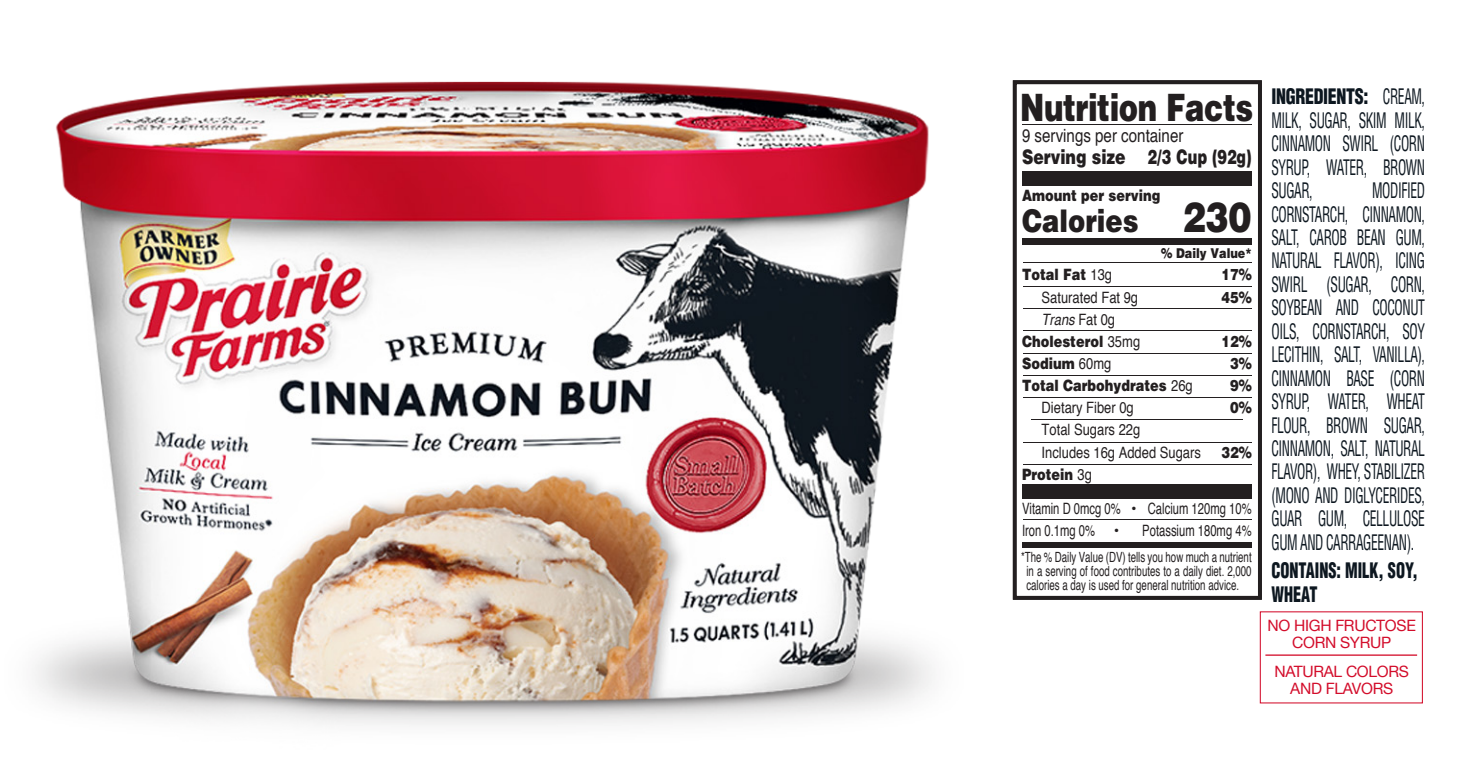
<style>
.page{position:relative;width:1462px;height:776px;background:#fff}
.page>*{position:absolute;margin:0;border:0;box-sizing:border-box;transform-origin:0 0}
.t1{font:900 37.8px "Helvetica";letter-spacing:-.015em;color:#231f20;scale:.77 1}
.t2{font:900 31.2px "Helvetica";color:#231f20;scale:.83 1}
.t3{font:condensed 20.8px/23.4px "Helvetica LT Std";letter-spacing:-.03em;color:#0d1720;text-align:justify;scale:.65 1}
.t4{font:900 condensed 20.8px/23.4px "Helvetica LT Std";color:#0d1720;scale:.78 1}
.t5{font:900 20px "Helvetica";color:#231f20;scale:.78 1}
.t6{font:18.2px "Helvetica";color:#231f20;scale:.83 1}
.t7{font:900 15.6px/22.2px "Helvetica";color:#231f20;text-align:center;scale:.83 1}
.t8{font:15.6px/22.2px "Helvetica";color:#231f20;scale:.83 1}
.t9{font:15.6px/22.2px "Helvetica";color:#231f20;scale:.72 1}
.t10{font:15.6px/17px "Helvetica Neue";letter-spacing:-.02em;color:#d30d2b;text-align:center}
.t11{font:14px/13.6px "Helvetica";color:#231f20;text-align:center;scale:.69 1}
.t12{font:900 13.6px "Helvetica";color:#231f20;scale:.83 1}
.s1{font-size:41.6px}
.s2{font-weight:400}
.s3{font-weight:400;font-style:italic}
.s4{font-weight:900}
</style>
<div class="page">
<img style="left:33px;top:81px;width:901px;height:644px">
<div style="left:1013px;top:80px;width:249px;height:520px;border:4px solid #231f20"></div>
<div style="left:1022px;top:171px;width:230px;height:14px;background:#231f20"></div>
<div style="left:1022px;top:238px;width:230px;height:6px;background:#231f20"></div>
<hr style="left:1023px;top:442px;width:229px;height:1px;background:#231f20">
<hr style="left:1023px;top:519px;width:229px;height:1px;background:#231f20">
<hr style="left:1023px;top:263px;width:229px;height:1px;background:#231f20">
<hr style="left:1023px;top:286px;width:229px;height:1px;background:#231f20">
<hr style="left:1023px;top:464px;width:229px;height:1px;background:#231f20">
<hr style="left:1023px;top:308px;width:229px;height:1px;background:#231f20">
<hr style="left:1023px;top:331px;width:229px;height:1px;background:#231f20">
<hr style="left:1023px;top:353px;width:229px;height:1px;background:#231f20">
<hr style="left:1023px;top:375px;width:229px;height:1px;background:#231f20">
<hr style="left:1023px;top:397px;width:229px;height:1px;background:#231f20">
<hr style="left:1032px;top:420px;width:211px;height:1px;background:#231f20">
<div style="left:1022px;top:485px;width:230px;height:14px;background:#231f20"></div>
<div style="left:1022px;top:542px;width:230px;height:6px;background:#231f20"></div>
<hr style="left:1022px;top:124px;width:230px;height:1px;background:#231f20">
<hr style="left:1265px;top:654px;width:152px;height:2px;background:#d30d2b">
<div style="left:1260px;top:611px;width:163px;height:92px;border:1px solid #d30d2b"></div>
<h1 class="t1" style="left:1020px;top:82px;width:304px">Nutrition Facts</h1>
<p class="t6" style="left:1022px;top:122px;width:196px">9 servings per container</p>
<p class="t5" style="left:1022px;top:144px;width:296px">Serving size 2/3 Cup (92g)</p>
<p class="t7" style="left:1022px;top:184px;width:168px">Amount per serving</p>
<h2 class="t2" style="left:1022px;top:200px;width:278px">Calories <span class="s1">230</span></h2>
<p class="t12" style="left:1161px;top:244px;width:111px">% Daily Value*</p>
<p class="t7" style="left:1022px;top:263px;width:110px">Total Fat <span class="s2">13g</span></p>
<p class="t7" style="left:1221px;top:263px;width:38px">17%</p>
<p class="t8" style="left:1042px;top:287px;width:118px">Saturated Fat 9g</p>
<p class="t7" style="left:1221px;top:285px;width:38px">45%</p>
<p class="t7" style="left:1022px;top:308px;width:144px"><span class="s3">Trans</span> <span class="s2">Fat 0g<br></span>Cholesterol <span class="s2">35mg</span></p>
<p class="t7" style="left:1221px;top:330px;width:38px">12%</p>
<p class="t7" style="left:1022px;top:352px;width:109px">Sodium <span class="s2">60mg</span></p>
<p class="t7" style="left:1230px;top:352px;width:28px">3%</p>
<p class="t7" style="left:1022px;top:374px;width:207px">Total Carbohydrates <span class="s2">26g</span></p>
<p class="t7" style="left:1230px;top:374px;width:28px">9%</p>
<p class="t8" style="left:1042px;top:397px;width:113px">Dietary Fiber 0g</p>
<p class="t7" style="left:1230px;top:396px;width:28px">0%</p>
<p class="t8" style="left:1042px;top:419px;width:193px">Total Sugars 22g<br>Includes 16g Added Sugars</p>
<p class="t7" style="left:1221px;top:440px;width:38px">32%</p>
<p class="t7" style="left:1022px;top:463px;width:86px">Protein <span class="s2">3g</span></p>
<p class="t9" style="left:1022px;top:498px;width:320px">Vitamin D 0mcg 0% • Calcium 120mg 10%<br>Iron 0.1mg 0% •</p>
<p class="t9" style="left:1142px;top:520px;width:153px">Potassium 180mg 4%</p>
<p class="t11" style="left:1021px;top:551px;width:336px">*The % Daily Value (DV) tells you how much a nutrient in a serving of food contributes to a daily diet. 2,000 calories a day is used for general nutrition advice.</p>
<p class="t3" style="left:1271px;top:85px;width:238px"><span class="s4">INGREDIENTS:</span> CREAM, MILK, SUGAR, SKIM MILK, CINNAMON SWIRL (CORN SYRUP, WATER, BROWN SUGAR,</p>
<p class="t3" style="left:1271px;top:179px;width:238px;text-indent:101px">MODIFIED CORNSTARCH, CINNAMON, SALT, CAROB BEAN GUM, NATURAL FLAVOR), ICING SWIRL (SUGAR, CORN, SOYBEAN AND COCONUT OILS, CORNSTARCH, SOY LECITHIN, SALT, VANILLA), CINNAMON BASE (CORN SYRUP, WATER, WHEAT FLOUR, BROWN SUGAR, CINNAMON, SALT, NATURAL FLAVOR), WHEY, STABILIZER (MONO AND DIGLYCERIDES, GUAR GUM, CELLULOSE GUM AND CARRAGEENAN).</p>
<p class="t4" style="left:1271px;top:559px;width:189px">CONTAINS: MILK, SOY,<br>WHEAT</p>
<p class="t10" style="left:1268px;top:617px;width:150px">NO HIGH FRUCTOSE<br>CORN SYRUP</p>
<p class="t10" style="left:1274px;top:663px;width:136px">NATURAL COLORS<br>AND FLAVORS</p>
</div>
